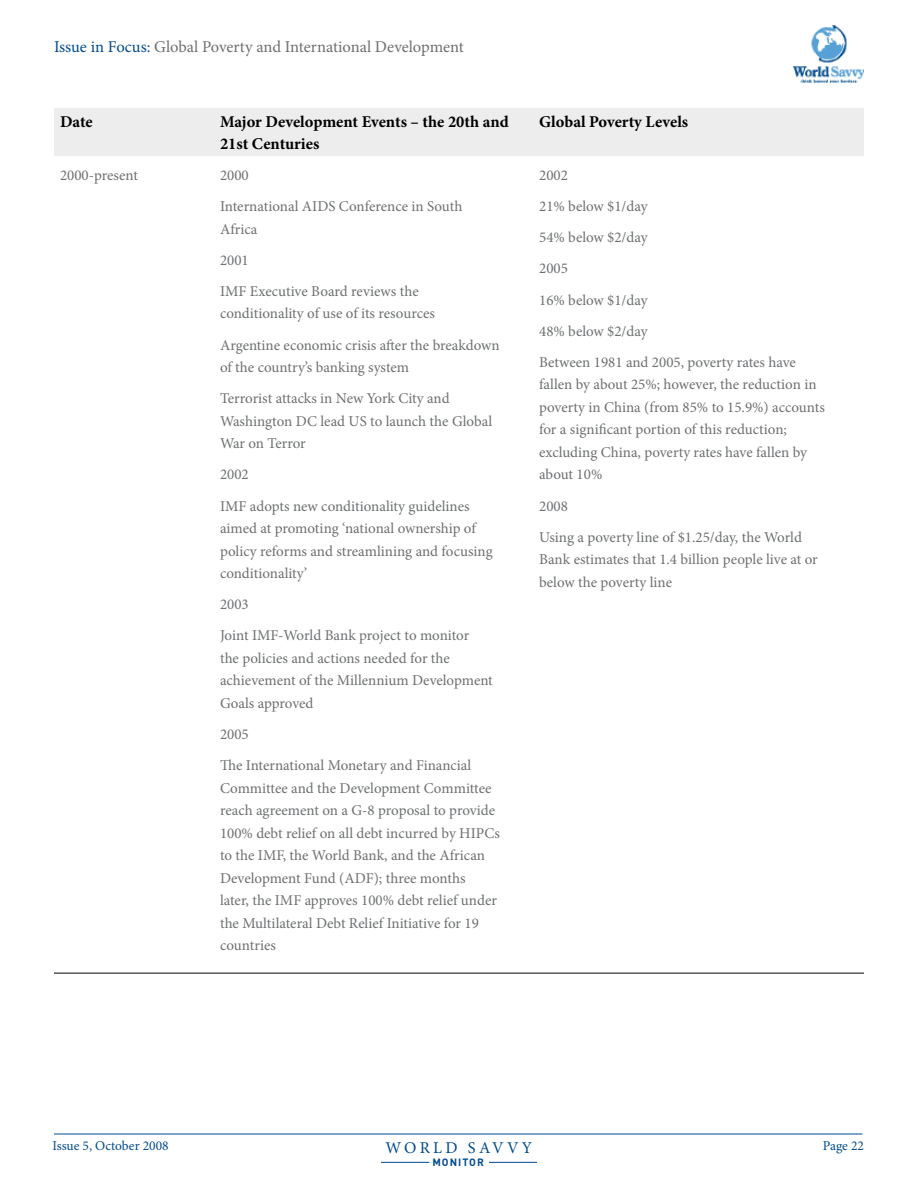
<style>
.page{position:relative;width:918px;height:1188px;background:#fff}
.page>*{position:absolute;margin:0;border:0;box-sizing:border-box;transform-origin:0 0}
.t1{font:700 16.5px/22.5px "Minion Pro";color:#000}
.t2{font:16.5px "Minion Pro";letter-spacing:-.005em;color:#6d6f71}
.t3{font:16.5px "Minion Pro";letter-spacing:.2em;color:#004b8d}
.t4{font:15px/22.5px "Minion Pro";color:#6d6f71}
.t5{font:13.5px "Minion Pro";color:#004b8d}
.t6{font:700 10.5px "DIN Pro";letter-spacing:.1em;color:#004b8d}
.s1{color:#004b8d}
</style>
<div class="page">
<img style="left:793px;top:26px;width:71px;height:56px">
<hr style="left:381px;top:1162px;width:48px;height:1px;background:#004b8d">
<hr style="left:489px;top:1162px;width:48px;height:1px;background:#004b8d">
<hr style="left:54px;top:1134px;width:808px;height:1px;background:#004b8d">
<div style="left:54px;top:108px;width:810px;height:48px;background:#ededee"></div>
<hr style="left:54px;top:973px;width:160px;height:1px;background:#000">
<hr style="left:214px;top:973px;width:319px;height:1px;background:#000">
<hr style="left:533px;top:973px;width:331px;height:1px;background:#000">
<p class="t2" style="left:54px;top:36px;width:411px"><span class="s1">Issue in Focus:</span> Global Poverty and International Development</p>
<p class="t1" style="left:60px;top:110px;width:34px">Date</p>
<p class="t1" style="left:220px;top:110px;width:290px">Major Development Events – the 20th and<br>21st Centuries</p>
<p class="t1" style="left:539px;top:110px;width:151px">Global Poverty Levels</p>
<p class="t4" style="left:60px;top:164px;width:80px">2000-present</p>
<p class="t4" style="left:220px;top:160px;width:244px;line-height:31.2px">2000<br>International AIDS Conference in South</p>
<p class="t4" style="left:220px;top:213px;width:200px;line-height:31.2px">Africa<br>2001<br>IMF Executive Board reviews the</p>
<p class="t4" style="left:220px;top:298px;width:281px;line-height:31.2px">conditionality of use of its resources<br>Argentine economic crisis after the breakdown</p>
<p class="t4" style="left:220px;top:352px;width:231px;line-height:31.2px">of the country’s banking system<br>Terrorist attacks in New York City and</p>
<p class="t4" style="left:220px;top:410px;width:274px">Washington DC lead US to launch the Global<br>War on Terror</p>
<p class="t4" style="left:220px;top:459px;width:251px;line-height:31.2px">2002<br>IMF adopts new conditionality guidelines</p>
<p class="t4" style="left:220px;top:517px;width:274px">aimed at promoting ‘national ownership of policy reforms and streamlining and focusing conditionality’</p>
<p class="t4" style="left:220px;top:589px;width:251px;line-height:31.2px">2003<br>Joint IMF-World Bank project to monitor</p>
<p class="t4" style="left:220px;top:647px;width:274px">the policies and actions needed for the achievement of the Millennium Development<br>Goals approved</p>
<p class="t4" style="left:220px;top:719px;width:253px;line-height:31.2px">2005<br>The International Monetary and Financial</p>
<p class="t4" style="left:220px;top:777px;width:281px">Committee and the Development Committee reach agreement on a G-8 proposal to provide 100% debt relief on all debt incurred by HIPCs to the IMF, the World Bank, and the African Development Fund (ADF); three months<br>later, the IMF approves 100% debt relief under the Multilateral Debt Relief Initiative for 19 countries</p>
<p class="t4" style="left:539px;top:160px;width:258px;line-height:31.2px">2002<br>21% below $1/day<br>54% below $2/day<br>2005<br>16% below $1/day<br>48% below $2/day<br>Between 1981 and 2005, poverty rates have</p>
<p class="t4" style="left:539px;top:373px;width:287px">fallen by about 25%; however, the reduction in poverty in China (from 85% to 15.9%) accounts for a significant portion of this reduction; excluding China, poverty rates have fallen by about 10%</p>
<p class="t4" style="left:539px;top:490px;width:264px;line-height:31.2px">2008<br>Using a poverty line of $1.25/day, the World</p>
<p class="t4" style="left:539px;top:548px;width:280px">Bank estimates that 1.4 billion people live at or below the poverty line</p>
<p class="t5" style="left:52px;top:1137px;width:118px">Issue 5, October 2008</p>
<p class="t3" style="left:386px;top:1136px;width:148px">WORLD SAVVY</p>
<p class="t6" style="left:432px;top:1155px;width:53px">MONITOR</p>
<p class="t5" style="left:823px;top:1137px;width:43px">Page 22</p>
</div>
